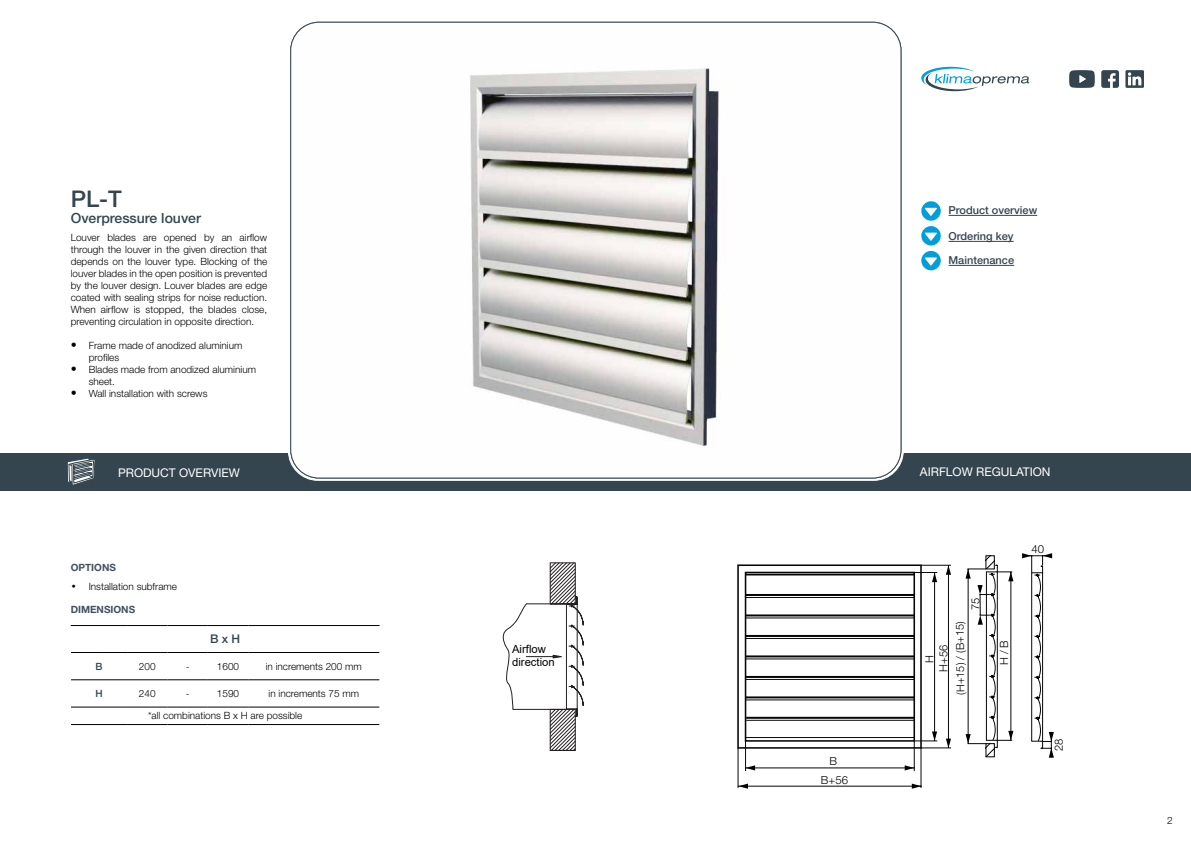
<style>
.page{position:relative;width:1191px;height:842px;background:#fff}
.page>*{position:absolute;margin:0;border:0;box-sizing:border-box;transform-origin:0 0}
.t1{font:500 23px "Helvetica Neue LT Pro";color:#34454f}
.t2{font:500 14px "Helvetica Neue LT Pro";color:#34454f}
.t3{font:12px "Helvetica Neue LT Pro";color:#fff}
.t4{font:500 12px "Helvetica Neue LT Pro";color:#34454f}
.t5{font:300 11.3px/17.1px "Helvetica Neue LT Pro";color:#000}
.t6{font:11.3px/13.5px "Arial";color:#000}
.t7{font:300 11.1px "Helvetica Neue LT Pro";color:#000}
.t8{font:500 11px/24px "Helvetica Neue LT Pro";color:#34454f}
.t9{font:300 11px "Helvetica Neue LT Pro";color:#000}
.t10{font:300 10px/12px "Helvetica Neue LT Pro";color:#000}
.t11{font:700 10px "Helvetica Neue LT Pro";color:#425263}
.t12{font:500 10px "Helvetica Neue LT Pro";color:#34454f}
.s1{font-size:12px}
.s2{font-family:"Swiss 721 BT";font-weight:400;font-stretch:condensed}
</style>
<div class="page">
<div style="left:0;top:453px;width:1191px;height:37px;background:#34454f"></div>
<svg style="left:1101px;top:70px;width:18px;height:18px"></svg>
<svg style="left:1125px;top:70px;width:19px;height:18px"></svg>
<svg style="left:1069px;top:70px;width:26px;height:18px"></svg>
<hr style="left:948px;top:215px;width:89px;height:1px;background:#34454f">
<hr style="left:948px;top:241px;width:65px;height:1px;background:#34454f">
<hr style="left:948px;top:265px;width:66px;height:1px;background:#34454f">
<svg style="left:921px;top:201px;width:19px;height:44px"></svg>
<svg style="left:921px;top:67px;width:108px;height:24px"></svg>
<svg style="left:921px;top:251px;width:19px;height:19px"></svg>
<svg style="left:67px;top:458px;width:28px;height:27px"></svg>
<svg style="left:502px;top:562px;width:82px;height:189px"></svg>
<div style="left:550px;top:562px;width:26px;height:42px;border:1px solid #241f21"></div>
<hr style="left:71px;top:625px;width:56px;height:1px;background:#000">
<hr style="left:127px;top:625px;width:40px;height:1px;background:#000">
<hr style="left:167px;top:625px;width:41px;height:1px;background:#000">
<hr style="left:208px;top:625px;width:40px;height:1px;background:#000">
<hr style="left:248px;top:625px;width:131px;height:1px;background:#000">
<hr style="left:71px;top:652px;width:56px;height:1px;background:#000">
<hr style="left:127px;top:652px;width:40px;height:1px;background:#000">
<hr style="left:167px;top:652px;width:41px;height:1px;background:#000">
<hr style="left:208px;top:652px;width:40px;height:1px;background:#000">
<hr style="left:248px;top:652px;width:131px;height:1px;background:#000">
<hr style="left:71px;top:680px;width:56px;height:1px;background:#000">
<hr style="left:127px;top:680px;width:40px;height:1px;background:#000">
<hr style="left:167px;top:680px;width:41px;height:1px;background:#000">
<hr style="left:208px;top:680px;width:40px;height:1px;background:#000">
<hr style="left:248px;top:680px;width:131px;height:1px;background:#000">
<hr style="left:71px;top:707px;width:56px;height:1px;background:#000">
<hr style="left:71px;top:724px;width:56px;height:1px;background:#000">
<hr style="left:127px;top:724px;width:40px;height:1px;background:#000">
<hr style="left:167px;top:724px;width:41px;height:1px;background:#000">
<hr style="left:208px;top:724px;width:40px;height:1px;background:#000">
<hr style="left:127px;top:707px;width:40px;height:1px;background:#000">
<hr style="left:167px;top:707px;width:41px;height:1px;background:#000">
<hr style="left:208px;top:707px;width:40px;height:1px;background:#000">
<hr style="left:248px;top:707px;width:131px;height:1px;background:#000">
<hr style="left:248px;top:724px;width:131px;height:1px;background:#000">
<svg style="left:737px;top:555px;width:307px;height:233px"></svg>
<svg style="left:965px;top:569px;width:5px;height:10px"></svg>
<svg style="left:946px;top:565px;width:5px;height:10px"></svg>
<svg style="left:932px;top:573px;width:5px;height:9px"></svg>
<svg style="left:1008px;top:572px;width:5px;height:9px"></svg>
<svg style="left:1042px;top:553px;width:10px;height:5px"></svg>
<svg style="left:1022px;top:553px;width:9px;height:5px"></svg>
<svg style="left:977px;top:556px;width:21px;height:201px"></svg>
<svg style="left:965px;top:734px;width:5px;height:10px"></svg>
<svg style="left:946px;top:739px;width:5px;height:9px"></svg>
<svg style="left:932px;top:731px;width:5px;height:10px"></svg>
<svg style="left:1008px;top:731px;width:5px;height:9px"></svg>
<svg style="left:904px;top:765px;width:10px;height:5px"></svg>
<svg style="left:911px;top:783px;width:10px;height:6px"></svg>
<svg style="left:738px;top:783px;width:10px;height:6px"></svg>
<svg style="left:745px;top:765px;width:10px;height:5px"></svg>
<svg style="left:1031px;top:565px;width:23px;height:193px"></svg>
<img style="left:291px;top:22px;width:610px;height:456px">
<div style="left:952px;top:615px;width:15px;height:82px;background:#fff"></div>
<h1 class="t1" style="left:71px;top:185px;width:53px">PL-T</h1>
<h2 class="t2" style="left:71px;top:209px;width:132px">Overpressure louver</h2>
<p class="t10" style="left:71px;top:231px;width:198px;text-align:justify">Louver blades are opened by an airflow through the louver in the given direction that depends on the louver type. Blocking of the louver blades in the open position is prevented by the louver design. Louver blades are edge coated with sealing strips for noise reduction.<br>When airflow is stopped, the blades close, preventing circulation in opposite direction.</p>
<p class="t10" style="left:89px;top:339px;width:155px;text-indent:-18px"><span class="s1">•</span> Frame made of anodized aluminium profiles</p>
<p class="t10" style="left:89px;top:363px;width:169px;text-indent:-18px"><span class="s1">•</span> Blades made from anodized aluminium sheet.</p>
<p class="t10" style="left:71px;top:387px;width:138px"><span class="s1">•</span> Wall installation with screws</p>
<p class="t3" style="left:118px;top:465px;width:123px">PRODUCT OVERVIEW</p>
<p class="t11" style="left:71px;top:561px;width:47px">OPTIONS</p>
<p class="t10" style="left:71px;top:580px;width:108px"><span class="s2">•</span> Installation subframe</p>
<p class="t11" style="left:71px;top:603px;width:66px">DIMENSIONS</p>
<p class="t4" style="left:210px;top:632px;width:32px">B x H</p>
<p class="t12" style="left:96px;top:660px;width:9px">B</p>
<p class="t10" style="left:139px;top:660px;width:18px">200</p>
<p class="t10" style="left:186px;top:660px;width:5px">-</p>
<p class="t10" style="left:217px;top:660px;width:24px">1600</p>
<p class="t10" style="left:266px;top:660px;width:98px">in increments 200 mm</p>
<p class="t12" style="left:95px;top:687px;width:9px">H</p>
<p class="t10" style="left:139px;top:687px;width:18px">240</p>
<p class="t10" style="left:186px;top:687px;width:5px">-</p>
<p class="t10" style="left:217px;top:687px;width:24px">1590</p>
<p class="t10" style="left:268px;top:687px;width:92px">in increments 75 mm</p>
<p class="t10" style="left:148px;top:710px;width:156px">*all combinations B x H are possible</p>
<p class="t6" style="left:512px;top:642px;width:44px">Airflow direction</p>
<p class="t8" style="left:948px;top:198px;width:90px">Product overview</p>
<p class="t8" style="left:948px;top:224px;width:67px">Ordering key<br>Maintenance</p>
<p class="t7" style="left:829px;top:755px;width:9px">B</p>
<p class="t7" style="left:821px;top:773px;width:29px">B+56</p>
<p class="t3" style="left:920px;top:464px;width:132px">AIRFLOW REGULATION</p>
<p class="t5" style="left:966px;top:610px;width:14px;rotate:-90deg">75</p>
<p class="t5" style="left:934px;top:690px;width:76px;text-indent:18px;rotate:-90deg">H+56 (H+25) / (B+25)</p>
<p class="t9" style="left:954px;top:695px;width:75px;rotate:-91deg">(H+15) / (B+15)</p>
<p class="t5" style="left:920px;top:663px;width:9px;rotate:-90deg">H</p>
<p class="t5" style="left:995px;top:665px;width:27px;rotate:-90deg">H / B</p>
<p class="t7" style="left:1031px;top:542px;width:14px">40</p>
<p class="t5" style="left:1050px;top:751px;width:14px;rotate:-90deg">28</p>
<p class="t10" style="left:1167px;top:814px;width:7px">2</p>
</div>
